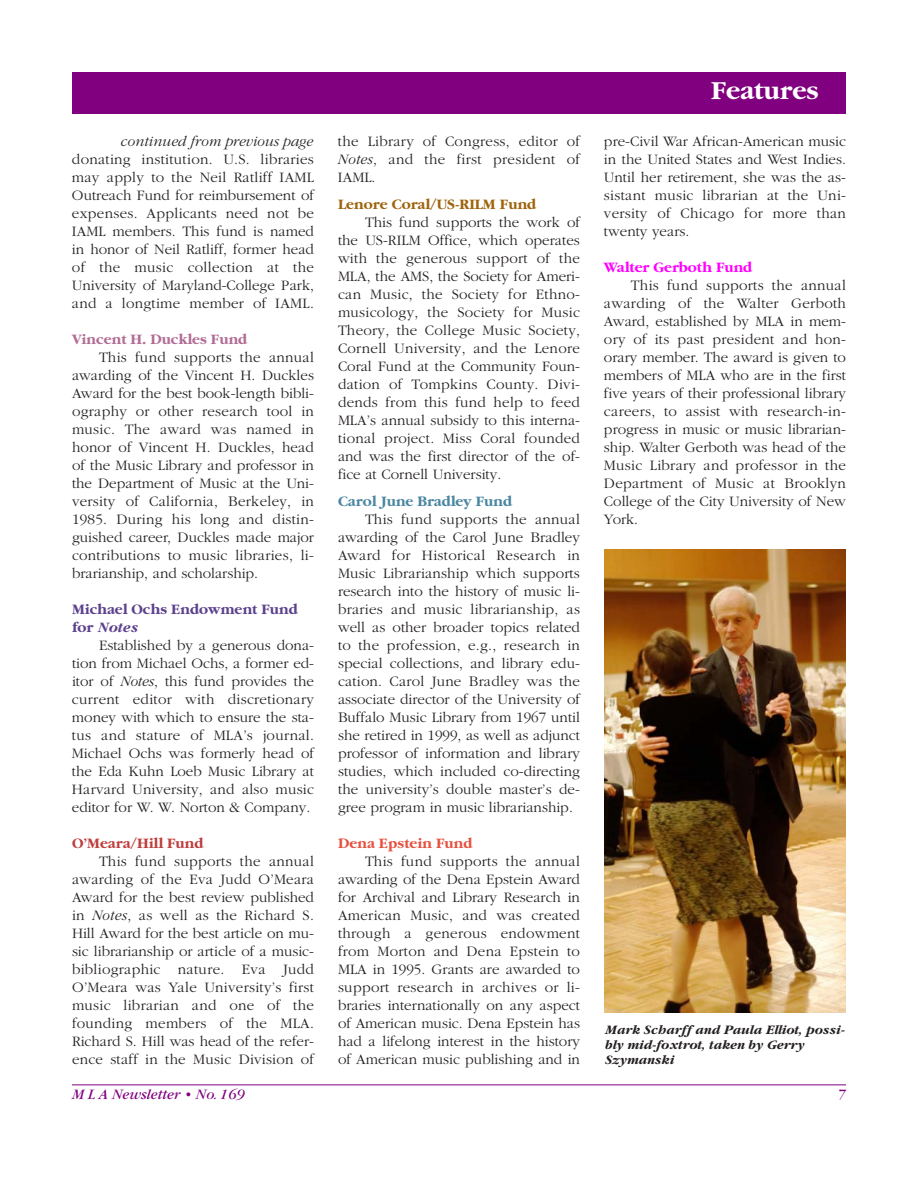
<style>
.page{position:relative;width:918px;height:1188px;background:#fff}
.page>*{position:absolute;margin:0;border:0;box-sizing:border-box;transform-origin:0 0}
.t1{font:700 27px "Garamond";color:#fff}
.t2{font:300 15px/18px "Garamond";color:#231f20;text-align:justify}
.t3{font:700 15px/18px "Garamond";color:#5c418d}
.t4{font:italic 300 15px "Garamond";color:#231f20}
.t5{font:700 15px "Garamond";color:#9e640c}
.t6{font:italic 15px "Garamond";color:#800080}
.t7{font:700 15px "Garamond";color:#b16c95}
.t8{font:700 15px "Garamond";color:#4a86a1}
.t9{font:700 15px "Garamond";color:#f0f}
.t10{font:700 15px "Garamond";color:#bd3e3d}
.t11{font:700 15px "Garamond";color:#e65140}
.t12{font:italic 700 13.5px/15px "Garamond";color:#231f20}
.s1{font-style:italic}
</style>
<div class="page">
<hr style="left:72px;top:1084px;width:774px;height:1px;background:#800080">
<div style="left:72px;top:72px;width:774px;height:42px;background:#800080"></div>
<img style="left:604px;top:550px;width:242px;height:463px">
<p class="t4" style="left:121px;top:135px;width:194px">continued from previous page</p>
<p class="t2" style="left:72px;top:151px;width:244px">donating institution. U.S. libraries may apply to the Neil Ratliff IAML Out reach Fund for reimbursement of expenses. Applicants need not be IAML members. This fund is named in honor of Neil Ratliff, former head of the music collection at the University of Maryland-College Park, and a longtime member of IAML.</p>
<p class="t7" style="left:72px;top:333px;width:177px">Vincent H. Duckles Fund</p>
<p class="t2" style="left:72px;top:349px;width:244px;text-indent:27px">This fund supports the annual awarding of the Vincent H. Duckles Award for the best book-length bibli&shy;ography or other research tool in music. The award was named in honor of Vincent H. Duckles, head of the Music Library and professor in the Department of Music at the Uni - versity of California, Berkeley, in 1985. During his long and distin&shy;guished career, Duckles made major contributions to music libraries, li&shy;brarianship, and scholarship.</p>
<p class="t3" style="left:72px;top:601px;width:227px">Michael Ochs Endowment Fund for <span class="s1">Notes</span></p>
<p class="t2" style="left:72px;top:637px;width:244px;text-indent:27px">Established by a generous dona&shy;tion from Michael Ochs, a former ed&shy;itor of <span class="s1">Notes</span>, this fund provides the current editor with discretionary money with which to ensure the sta&shy;tus and stature of MLA’s journal.<br>Michael Ochs was formerly head of the Eda Kuhn Loeb Music Library at Harvard University, and also music editor for W. W. Norton &amp; Company.</p>
<p class="t10" style="left:72px;top:837px;width:133px">O’Meara/Hill Fund</p>
<p class="t2" style="left:72px;top:853px;width:244px;text-indent:27px">This fund supports the annual awarding of the Eva Judd O’Meara Award for the best review published in <span class="s1">Notes</span>, as well as the Richard S.<br>Hill Award for the best article on mu&shy;sic librarianship or article of a music&shy;bibliographic nature. Eva Judd O’Meara was Yale University’s first music librarian and one of the founding members of the MLA.<br>Richard S. Hill was head of the refer&shy;ence staff in the Music Division of</p>
<p class="t2" style="left:338px;top:133px;width:243px">the Library of Congress, editor of <span class="s1">Notes</span>, and the first president of IAML.</p>
<p class="t5" style="left:338px;top:198px;width:200px">Lenore Coral/US-RILM Fund</p>
<p class="t2" style="left:338px;top:214px;width:244px;text-indent:27px">This fund supports the work of the US-RILM Office, which operates with the generous support of the MLA, the AMS, the Society for Ameri - can Music, the Society for Ethno - musicology, the Society for Music Theory, the College Music Society, Cornell University, and the Lenore Coral Fund at the Community Foun - da tion of Tompkins County. Divi - dends from this fund help to feed MLA’s annual subsidy to this interna&shy;tional project. Miss Coral founded and was the first director of the of&shy;fice at Cornell University.</p>
<p class="t8" style="left:338px;top:495px;width:176px">Carol June Bradley Fund</p>
<p class="t2" style="left:338px;top:511px;width:244px;text-indent:27px">This fund supports the annual awarding of the Carol June Bradley Award for Historical Research in Music Librarianship which supports research into the history of music li&shy;braries and music librarianship, as well as other broader topics related to the profession, e.g., research in special collections, and library edu&shy;cation. Carol June Bradley was the associate director of the University of Buffalo Music Library from 1967 until she retired in 1999, as well as adjunct professor of information and library studies, which included co-directing the university’s double master’s de&shy;gree program in music librarianship.</p>
<p class="t11" style="left:338px;top:837px;width:136px">Dena Epstein Fund</p>
<p class="t2" style="left:338px;top:853px;width:244px;text-indent:27px">This fund supports the annual awarding of the Dena Epstein Award for Archival and Library Research in American Music, and was created through a generous endowment from Morton and Dena Epstein to MLA in 1995. Grants are awarded to support research in archives or li&shy;braries internationally on any aspect of American music. Dena Epstein has had a lifelong interest in the history of American music publishing and in</p>
<h1 class="t1" style="left:711px;top:80px;width:109px">Features</h1>
<p class="t2" style="left:604px;top:133px;width:244px">pre-Civil War African-American music in the United States and West Indies.<br>Until her retirement, she was the as&shy;sistant music librarian at the Uni - versity of Chicago for more than twenty years.</p>
<p class="t9" style="left:604px;top:261px;width:150px">Walter Gerboth Fund</p>
<p class="t2" style="left:604px;top:277px;width:244px;text-indent:27px">This fund supports the annual awarding of the Walter Gerboth Award, established by MLA in mem&shy;ory of its past president and hon&shy;orary member. The award is given to members of MLA who are in the first five years of their professional library careers, to assist with research-in&shy;progress in music or music librarian&shy;ship. Walter Gerboth was head of the Music Library and professor in the Department of Music at Brooklyn College of the City University of New York.</p>
<p class="t12" style="left:605px;top:1024px;width:241px">Mark Scharff and Paula Elliot, possi&shy;bly mid-foxtrot, taken by Gerry<br>Szymanski</p>
<p class="t6" style="left:72px;top:1089px;width:174px">M L A Newsletter • No. 169</p>
<p class="t6" style="left:838px;top:1089px;width:10px">7</p>
</div>
